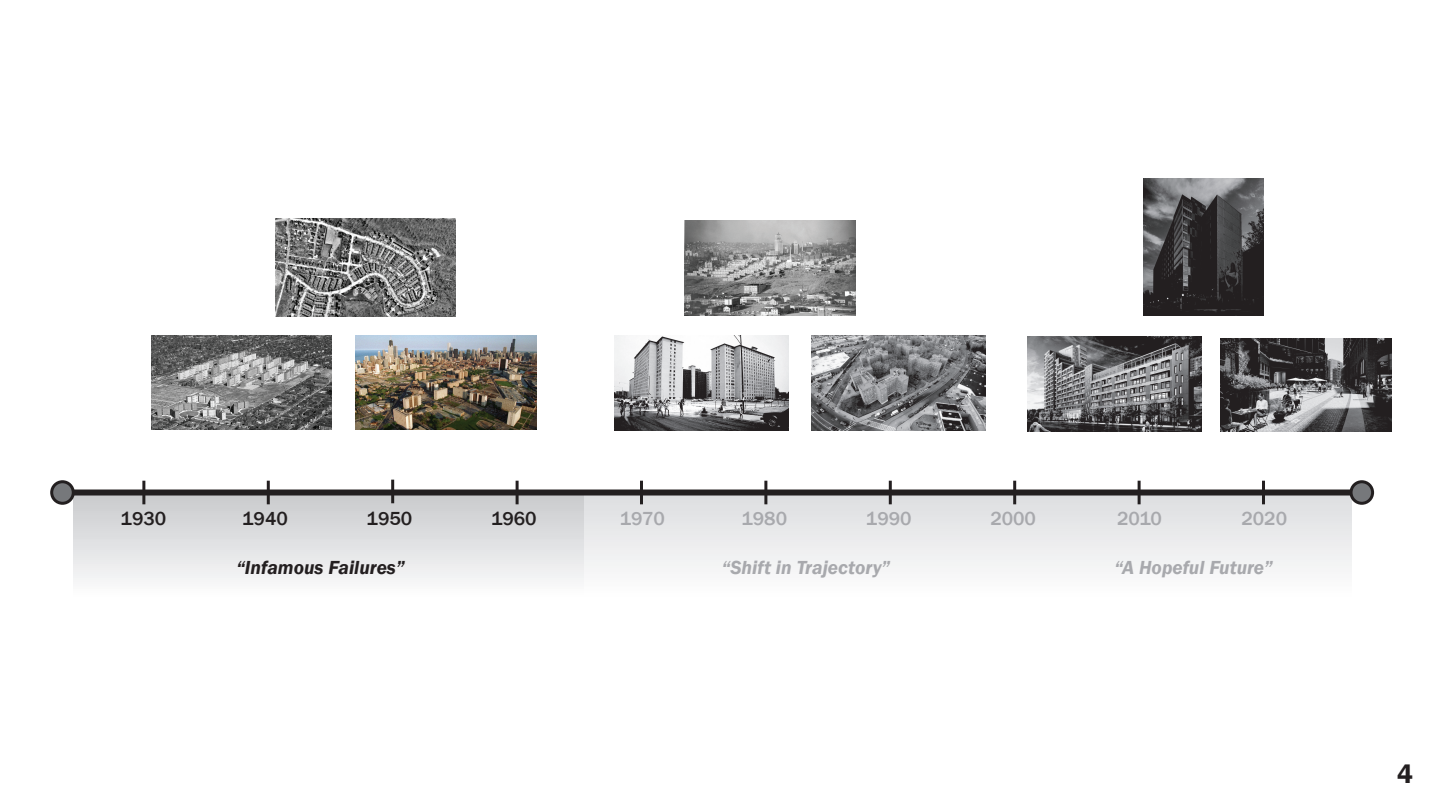
<style>
.page{position:relative;width:1440px;height:810px;background:#fff}
.page>*{position:absolute;margin:0;border:0;box-sizing:border-box;transform-origin:0 0}
.t1{font:600 27px "Franklin Gothic";color:#231f20}
.t2{font:italic 600 19.5px "Franklin Gothic";color:#a8a9ad}
.t3{font:500 19.5px "Franklin Gothic";color:#a8a9ad}
.t4{font:italic 600 19.5px "Franklin Gothic";color:#231f20}
.t5{font:500 19.5px "Franklin Gothic";color:#231f20}
</style>
<div class="page">
<div style="left:73px;top:491px;width:512px;height:141px;background:linear-gradient(to bottom,#c9cbcd,#fff)"></div>
<div style="left:585px;top:491px;width:430px;height:141px;background:linear-gradient(to bottom,#dddfe1,#fff)"></div>
<div style="left:1015px;top:491px;width:336px;height:141px;background:linear-gradient(to bottom,#dddfe1,#fff)"></div>
<div style="left:62px;top:490px;width:1300px;height:6px;background:#231f20"></div>
<div style="left:52px;top:482px;width:21px;height:21px;background:#76787b;border-radius:50%"></div>
<div style="left:50px;top:480px;width:25px;height:25px;border:3px solid #231f20;border-radius:50%"></div>
<div style="left:1351px;top:482px;width:22px;height:21px;background:#76787b;border-radius:50%"></div>
<div style="left:1350px;top:480px;width:24px;height:25px;border:3px solid #231f20;border-radius:50%"></div>
<hr style="left:142px;top:481px;width:3px;height:23px;background:#231f20">
<hr style="left:267px;top:481px;width:3px;height:23px;background:#231f20">
<hr style="left:516px;top:481px;width:3px;height:23px;background:#231f20">
<hr style="left:391px;top:480px;width:3px;height:23px;background:#231f20">
<hr style="left:640px;top:481px;width:3px;height:23px;background:#231f20">
<hr style="left:764px;top:481px;width:3px;height:23px;background:#231f20">
<hr style="left:889px;top:481px;width:3px;height:23px;background:#231f20">
<hr style="left:1013px;top:481px;width:3px;height:23px;background:#231f20">
<hr style="left:1138px;top:481px;width:3px;height:23px;background:#231f20">
<hr style="left:1262px;top:481px;width:3px;height:23px;background:#231f20">
<img style="left:275px;top:218px;width:181px;height:98px">
<img style="left:356px;top:335px;width:180px;height:95px">
<img style="left:151px;top:335px;width:180px;height:95px">
<img style="left:614px;top:336px;width:174px;height:94px">
<img style="left:685px;top:221px;width:171px;height:94px">
<img style="left:811px;top:336px;width:174px;height:94px">
<img style="left:1027px;top:337px;width:174px;height:94px">
<img style="left:1220px;top:338px;width:171px;height:93px">
<img style="left:1143px;top:178px;width:120px;height:137px">
<p class="t5" style="left:121px;top:507px;width:47px">1930</p>
<p class="t5" style="left:242px;top:506px;width:47px">1940</p>
<p class="t5" style="left:367px;top:506px;width:47px">1950</p>
<p class="t5" style="left:491px;top:506px;width:47px">1960</p>
<p class="t3" style="left:620px;top:507px;width:46px">1970</p>
<p class="t3" style="left:742px;top:506px;width:47px">1980</p>
<p class="t3" style="left:866px;top:506px;width:47px">1990</p>
<p class="t3" style="left:990px;top:506px;width:47px">2000</p>
<p class="t3" style="left:1117px;top:507px;width:46px">2010</p>
<p class="t3" style="left:1242px;top:507px;width:47px">2020</p>
<p class="t4" style="left:236px;top:555px;width:170px">“Infamous Failures”</p>
<p class="t2" style="left:722px;top:555px;width:170px">“Shift in Trajectory”</p>
<p class="t2" style="left:1114px;top:555px;width:160px">“A Hopeful Future”</p>
<p class="t1" style="left:1397px;top:758px;width:17px">4</p>
</div>
